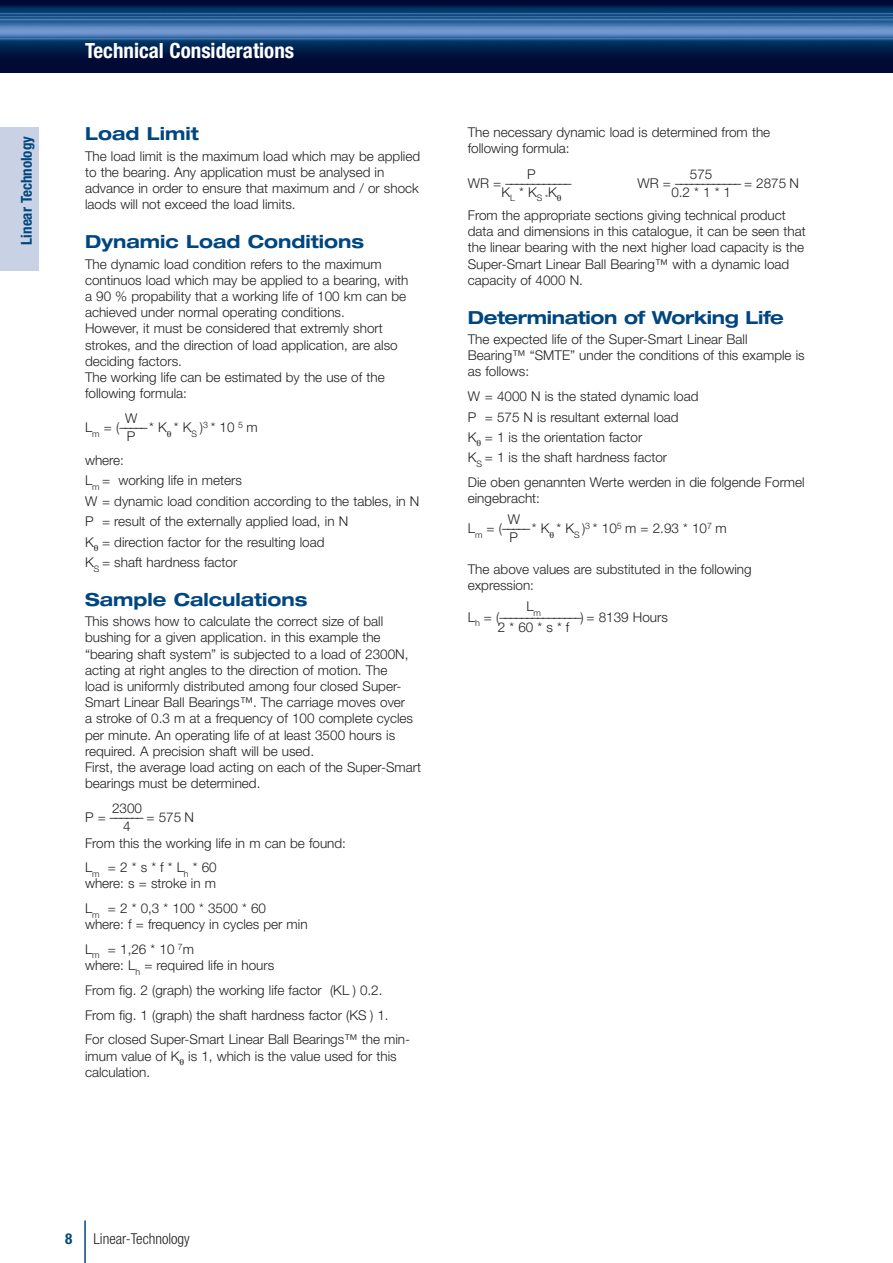
<style>
.page{position:relative;width:893px;height:1263px;background:#fff}
.page>*{position:absolute;margin:0;border:0;box-sizing:border-box;transform-origin:0 0}
.Seitentitel_L{font:700 condensed 21px "Helvetica Neue LT Std";color:#fff}
.Head_12{font:700 expanded 18px "Helvetica Neue LT Std";color:#004680}
.Head_12-2{font:700 expanded 18px "Helvetica Neue LT Std";letter-spacing:-.02em;color:#004680}
.t1{font:700 condensed 15px "Helvetica Neue LT Std";color:#004680}
.t2{font:300 condensed 15px "Helvetica Neue LT Std";color:#231f20}
.Text_9__2{font:300 13.5px/16.2px "Helvetica Neue LT Std";color:#231f20}
.Text_9{font:300 13.5px/16.2px "Helvetica Neue LT Std";color:#231f20}
</style>
<div class="page">
<hr style="left:84px;top:1220px;width:2px;height:43px;background:#004680">
<div style="left:0;top:128px;width:38px;height:143px;background:#c9d2e5"></div>
<div style="left:0;top:0;width:893px;height:72px;background:#000a35"></div>
<img style="left:0;top:5px;width:893px;height:49px">
<p class="t1" style="left:17px;top:245px;width:110px;rotate:-90deg">Linear Technology</p>
<p class="Seitentitel_L" style="left:85px;top:37px;width:211px">Technical Considerations</p>
<p class="Head_12" style="left:85px;top:123px;width:115px">Load Limit</p>
<p class="Text_9__2" style="left:85px;top:148px;width:337px">The load limit is the maximum load which may be applied to the bearing. Any application must be analysed in advance in order to ensure that maximum and / or shock laods will not exceed the load limits.</p>
<p class="Head_12" style="left:85px;top:230px;width:280px">Dynamic Load Conditions</p>
<p class="Text_9__2" style="left:85px;top:255px;width:325px">The dynamic load condition refers to the maximum continuos load which may be applied to a bearing, with a 90 % propability that a working life of 100 km can be achieved under normal operating conditions.<br>However, it must be considered that extremly short strokes, and the direction of load application, are also deciding factors.<br>The working life can be estimated by the use of the following formula:</p>
<p class="Text_9__2" style="left:125px;top:410px;width:14px">W</p>
<p class="Text_9__2" style="left:85px;top:419px;width:174px">L<sub>m</sub> = (––––– * K * K<sub>S</sub> )<sup>3</sup> * 10 <sup>5</sup> m</p>
<p class="Text_9__2" style="left:127px;top:428px;width:10px">P</p>
<p class="Text_9" style="left:85px;top:452px;width:41px">where:</p>
<p class="Text_9" style="left:85px;top:472px;width:158px">L<sub>m</sub> = working life in meters</p>
<p class="Text_9" style="left:85px;top:493px;width:336px">W = dynamic load condition according to the tables, in N</p>
<p class="Text_9" style="left:85px;top:513px;width:265px">P = result of the externally applied load, in N</p>
<p class="Text_9" style="left:85px;top:533px;width:241px">K = direction factor for the resulting load</p>
<p class="Text_9__2" style="left:85px;top:554px;width:154px">K<sub>S</sub> = shaft hardness factor</p>
<p class="Head_12" style="left:85px;top:588px;width:224px">Sample Calculations</p>
<p class="Text_9__2" style="left:85px;top:613px;width:338px">This shows how to calculate the correct size of ball bushing for a given application. in this example the “bearing shaft system” is subjected to a load of 2300N, acting at right angles to the direction of motion. The<br>load is uniformly distributed among four closed Super-Smart Linear Ball Bearings™. The carriage moves over<br>a stroke of 0.3 m at a frequency of 100 complete cycles per minute. An operating life of at least 3500 hours is required. A precision shaft will be used.<br>First, the average load acting on each of the Super-Smart bearings must be determined.</p>
<p class="Text_9__2" style="left:112px;top:800px;width:32px">2300</p>
<p class="Text_9__2" style="left:85px;top:809px;width:111px">P = –––––– = 575 N</p>
<p class="Text_9__2" style="left:123px;top:818px;width:9px">4</p>
<p class="Text_9" style="left:85px;top:834px;width:262px">From this the working life in m can be found:</p>
<p class="Text_9" style="left:85px;top:859px;width:133px">L<sub>m</sub> = 2 * s * f * L<sub>h</sub> * 60 where: s = stroke in m</p>
<p class="Text_9" style="left:85px;top:900px;width:224px">L<sub>m</sub> = 2 * 0,3 * 100 * 3500 * 60 where: f = frequency in cycles per min</p>
<p class="Text_9" style="left:85px;top:941px;width:191px">L<sub>m</sub> = 1,26 * 10 <sup>7</sup>m<br>where: L<sub>h</sub> = required life in hours</p>
<p class="Text_9__2" style="left:85px;top:982px;width:299px">From fig. 2 (graph) the working life factor (KL ) 0.2.</p>
<p class="Text_9__2" style="left:85px;top:1006px;width:305px">From fig. 1 (graph) the shaft hardness factor (KS ) 1.</p>
<p class="Text_9__2" style="left:85px;top:1031px;width:327px">For closed Super-Smart Linear Ball Bearings™ the min&shy;imum value of K is 1, which is the value used for this calculation.</p>
<p class="Text_9__2" style="left:468px;top:124px;width:304px">The necessary dynamic load is determined from the following formula:</p>
<p class="Text_9__2" style="left:527px;top:165px;width:10px">P</p>
<p class="Text_9__2" style="left:468px;top:174px;width:105px">WR = ––––––––––––</p>
<p class="Text_9__2" style="left:501px;top:183px;width:57px">K<sub>L</sub> * K<sub>S</sub> <sub>*</sub>K</p>
<p class="Text_9__2" style="left:690px;top:165px;width:24px">575</p>
<p class="Text_9__2" style="left:637px;top:174px;width:163px">WR = –––––––––––– = 2875 N</p>
<p class="Text_9__2" style="left:671px;top:183px;width:61px">0.2 * 1 * 1</p>
<p class="Text_9__2" style="left:468px;top:207px;width:340px">From the appropriate sections giving technical product data and dimensions in this catalogue, it can be seen that the linear bearing with the next higher load capacity is the Super-Smart Linear Ball Bearing™ with a dynamic load capacity of 4000 N.</p>
<p class="Head_12-2" style="left:468px;top:306px;width:318px">Determination of Working Life</p>
<p class="Text_9__2" style="left:468px;top:331px;width:338px">The expected life of the Super-Smart Linear Ball<br>Bearing™ “SMTE” under the conditions of this example is as follows:</p>
<p class="Text_9" style="left:468px;top:388px;width:232px">W = 4000 N is the stated dynamic load</p>
<p class="Text_9" style="left:468px;top:408px;width:212px">P = 575 N is resultant external load</p>
<p class="Text_9" style="left:468px;top:429px;width:176px">K = 1 is the orientation factor</p>
<p class="Text_9" style="left:468px;top:449px;width:201px">K<sub>S</sub> = 1 is the shaft hardness factor</p>
<p class="Text_9__2" style="left:468px;top:474px;width:338px">Die oben genannten Werte werden in die folgende Formel eingebracht:</p>
<p class="Text_9__2" style="left:508px;top:511px;width:14px">W</p>
<p class="Text_9__2" style="left:468px;top:520px;width:260px">L<sub>m</sub> = (––––– * K * K<sub>S</sub> )<sup>3</sup> * 10<sup>5</sup> m = 2.93 * 10<sup>7</sup> m</p>
<p class="Text_9__2" style="left:510px;top:529px;width:10px">P</p>
<p class="Text_9__2" style="left:468px;top:561px;width:285px">The above values are substituted in the following expression:</p>
<p class="Text_9__2" style="left:526px;top:598px;width:16px">L<sub>m</sub></p>
<p class="Text_9__2" style="left:468px;top:609px;width:202px">L<sub>h</sub> = (–––––––––––––––) = 8139 Hours</p>
<p class="Text_9__2" style="left:498px;top:619px;width:73px">2 * 60 * s * f</p>
<p class="t1" style="left:65px;top:1229px;width:9px">8</p>
<p class="t2" style="left:94px;top:1230px;width:98px">Linear-Technology</p>
</div>
